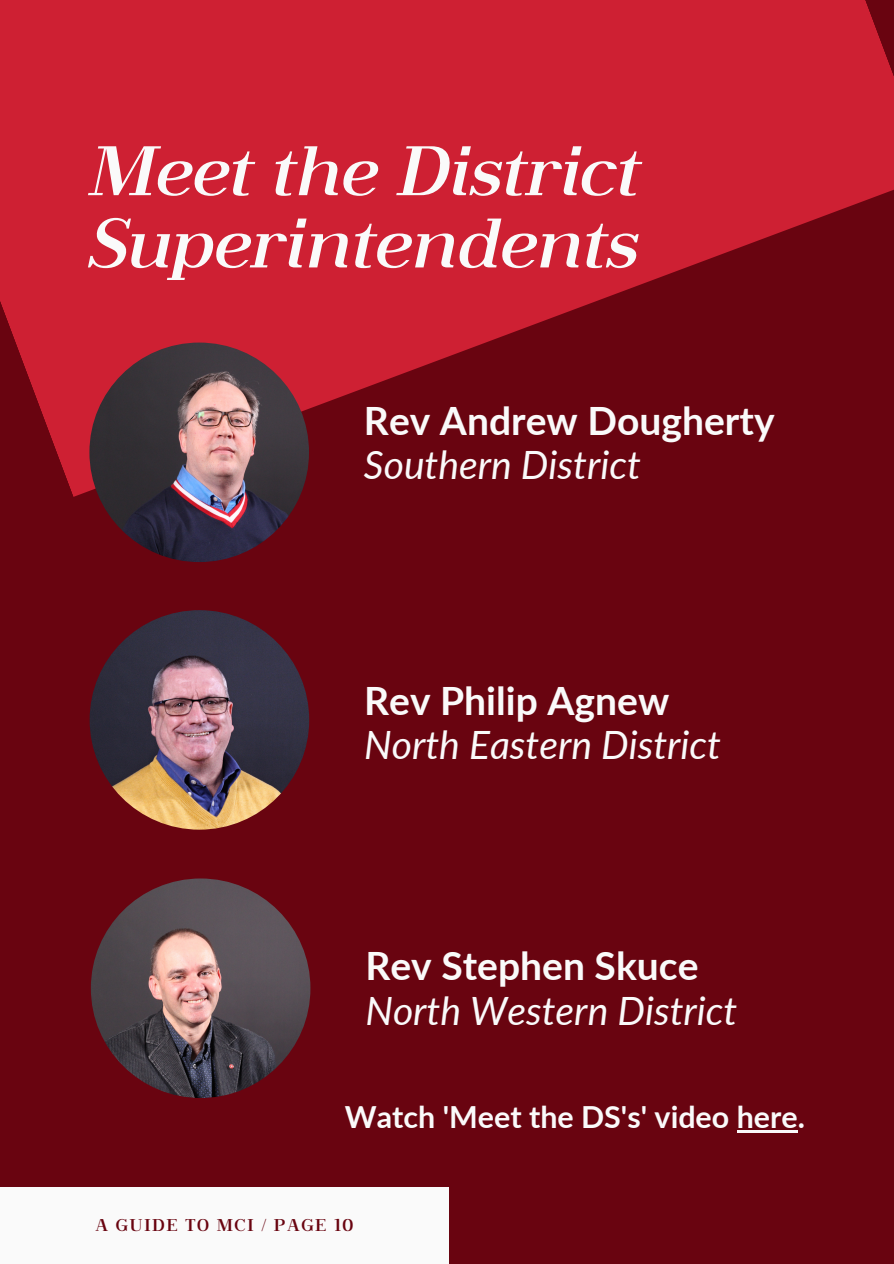
<style>
.page{position:relative;width:894px;height:1264px;background:#fff}
.page>*{position:absolute;margin:0;border:0;box-sizing:border-box;transform-origin:0 0}
.t1{font:italic 67.8px/72.3px "OC Rey Bold";color:#fafafa}
.t2{font:italic 39px "Lato";color:#fafafa}
.t3{font:700 39px "Lato";color:#fafafa}
.t4{font:700 30.45px "Lato";color:#fafafa}
.t5{font:16.5px "OC Rey Bold";letter-spacing:.09em;color:#690410}
</style>
<div class="page">
<div style="left:0;top:0;width:893px;height:1263px;background:#690410"></div>
<svg style="left:0;top:0;width:893px;height:497px;fill:#ce2033"></svg>
<img style="left:89px;top:342px;width:220px;height:220px;border-radius:50%">
<img style="left:90px;top:610px;width:219px;height:219px;border-radius:50%">
<img style="left:91px;top:878px;width:219px;height:219px;border-radius:50%">
<hr style="left:736px;top:1129px;width:61px;height:3px;background:#fafafa">
<div style="left:0;top:1187px;width:448px;height:76px;background:#fafafa"></div>
<p class="t1" style="left:89px;top:135px;width:552px">Meet the District<br>Superintendents</p>
<p class="t3" style="left:364px;top:396px;width:412px">Rev Andrew Dougherty</p>
<p class="t2" style="left:364px;top:441px;width:278px">Southern District</p>
<p class="t3" style="left:364px;top:676px;width:306px">Rev Philip Agnew</p>
<p class="t2" style="left:364px;top:721px;width:358px">North Eastern District</p>
<p class="t3" style="left:365px;top:941px;width:334px">Rev Stephen Skuce</p>
<p class="t2" style="left:365px;top:986px;width:373px">North Western District</p>
<p class="t4" style="left:345px;top:1097px;width:461px">Watch 'Meet the DS's' video here.</p>
<p class="t5" style="left:95px;top:1213px;width:259px">A GUIDE TO MCI / PAGE 10</p>
</div>
